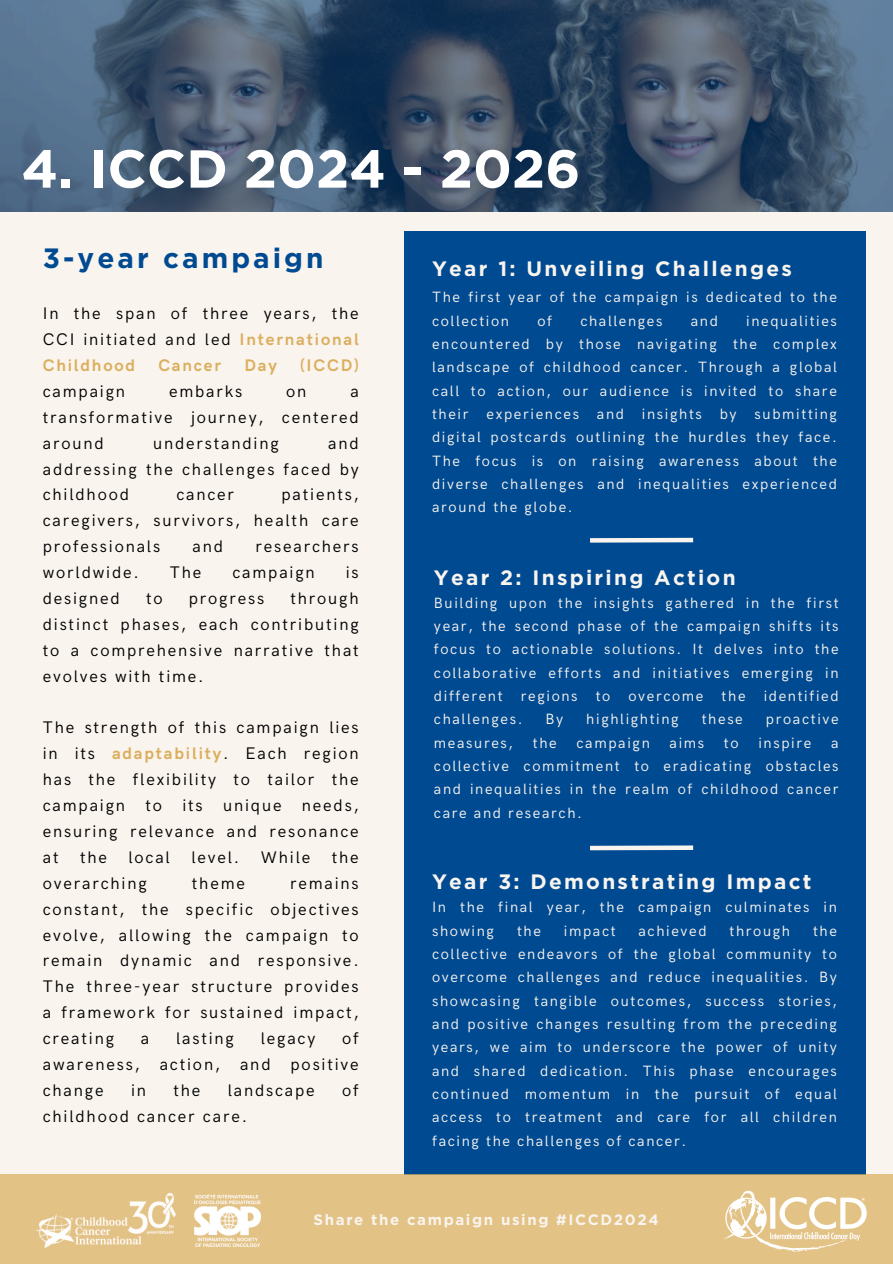
<style>
.page{position:relative;width:893px;height:1264px;background:#fff}
.page>*{position:absolute;margin:0;border:0;box-sizing:border-box;transform-origin:0 0}
.t1{font:700 53.25px "Gotham";color:#fff}
.t2{font:700 27.9px "Gotham";letter-spacing:.11em;color:#004a92}
.t3{font:700 20.85px "Gotham";letter-spacing:.11em;color:#f9f4ee}
.t4{font:16.8px/25.8px "HK Grotesk";letter-spacing:.11em;color:#000;text-align:justify}
.t5{font:700 16.8px "HK Grotesk";letter-spacing:.11em;color:#dbae5c}
.t6{font:15px/23.4px "HK Grotesk";letter-spacing:.11em;color:#f9f4ee;text-align:justify}
.t7{font:700 15px "Gotham";letter-spacing:.11em;color:#f9f4ee}
.s1{font-weight:700;color:#dbae5c}
</style>
<div class="page">
<div style="left:0;top:0;width:892px;height:1263px;background:#f9f4ee"></div>
<svg style="left:0;top:0;width:892px;height:212px;background:#40566e"></svg>
<div style="left:404px;top:231px;width:462px;height:943px;background:#004a92"></div>
<hr style="left:590px;top:538px;width:103px;height:4px;background:#f9f4ee">
<div style="left:590px;top:845px;width:103px;height:5px;background:#f9f4ee"></div>
<div style="left:0;top:1174px;width:892px;height:89px;background:#e3c286"></div>
<svg style="left:724px;top:1190px;width:142px;height:62px"></svg>
<img style="left:194px;top:1194px;width:67px;height:52px">
<img style="left:36px;top:1193px;width:139px;height:55px">
<h1 class="t1" style="left:22px;top:133px;width:560px">4. ICCD 2024 - 2026</h1>
<h2 class="t2" style="left:43px;top:239px;width:282px">3-year campaign</h2>
<p class="t4" style="left:43px;top:299px;width:317px">In the span of three years, the CCI initiated and led <span class="s1">International Childhood</span></p>
<p class="t5" style="left:158px;top:352px;width:64px">Cancer</p>
<p class="t5" style="left:244px;top:352px;width:34px">Day</p>
<p class="t5" style="left:300px;top:352px;width:60px">(ICCD)</p>
<p class="t4" style="left:43px;top:377px;width:84px">campaign</p>
<p class="t4" style="left:169px;top:377px;width:75px">embarks</p>
<p class="t4" style="left:286px;top:377px;width:22px">on</p>
<p class="t4" style="left:43px;top:377px;width:317px;text-indent:307px">a transformative journey, centered around</p>
<p class="t4" style="left:43px;top:428px;width:317px;text-indent:285px">and addressing the challenges faced by childhood</p>
<p class="t4" style="left:153px;top:428px;width:127px">understanding</p>
<p class="t4" style="left:43px;top:480px;width:317px;text-indent:239px">patients, caregivers, survivors, health care professionals</p>
<p class="t4" style="left:176px;top:480px;width:59px">cancer</p>
<p class="t4" style="left:192px;top:532px;width:32px">and</p>
<p class="t4" style="left:255px;top:532px;width:105px">researchers</p>
<p class="t4" style="left:43px;top:558px;width:98px">worldwide.</p>
<p class="t4" style="left:170px;top:558px;width:33px">The</p>
<p class="t4" style="left:232px;top:558px;width:84px">campaign</p>
<p class="t4" style="left:346px;top:558px;width:14px">is</p>
<p class="t4" style="left:43px;top:584px;width:79px">designed</p>
<p class="t4" style="left:146px;top:584px;width:18px">to</p>
<p class="t4" style="left:189px;top:584px;width:77px">progress</p>
<p class="t4" style="left:43px;top:584px;width:317px;text-indent:248px">through distinct phases, each contributing to a comprehensive narrative that evolves with time.</p>
<p class="t4" style="left:43px;top:713px;width:317px">The strength of this campaign lies in its <span class="s1">adaptability</span>. Each region has the flexibility to tailor the campaign to its unique needs, ensuring relevance and resonance at</p>
<p class="t4" style="left:80px;top:842px;width:28px">the</p>
<p class="t4" style="left:128px;top:842px;width:43px">local</p>
<p class="t4" style="left:191px;top:842px;width:49px">level.</p>
<p class="t4" style="left:261px;top:842px;width:51px">While</p>
<p class="t4" style="left:332px;top:842px;width:28px">the</p>
<p class="t4" style="left:43px;top:868px;width:105px">overarching</p>
<p class="t4" style="left:192px;top:868px;width:55px">theme</p>
<p class="t4" style="left:43px;top:868px;width:317px;text-indent:247px">remains constant, the specific objectives evolve, allowing the campaign to remain dynamic and responsive.<br>The three-year structure provides a framework for sustained impact, creating</p>
<p class="t4" style="left:43px;top:1024px;width:317px;text-indent:299px">of awareness, action, and positive change</p>
<p class="t4" style="left:141px;top:1024px;width:10px">a</p>
<p class="t4" style="left:176px;top:1024px;width:59px">lasting</p>
<p class="t4" style="left:261px;top:1024px;width:56px">legacy</p>
<p class="t4" style="left:131px;top:1075px;width:17px">in</p>
<p class="t4" style="left:173px;top:1075px;width:28px">the</p>
<p class="t4" style="left:228px;top:1075px;width:88px">landscape</p>
<p class="t4" style="left:342px;top:1075px;width:18px">of</p>
<p class="t4" style="left:43px;top:1101px;width:206px">childhood cancer care.</p>
<h3 class="t3" style="left:432px;top:255px;width:361px">Year 1: Unveiling Challenges</h3>
<p class="t6" style="left:432px;top:284px;width:406px">The first year of the campaign is dedicated to the collection</p>
<p class="t6" style="left:537px;top:307px;width:16px">of</p>
<p class="t6" style="left:580px;top:307px;width:84px">challenges</p>
<p class="t6" style="left:690px;top:307px;width:29px">and</p>
<p class="t6" style="left:432px;top:307px;width:406px;text-indent:314px">inequalities encountered by those navigating the complex landscape of childhood cancer. Through a global call to action, our audience is invited to share their experiences and insights by submitting digital postcards outlining the hurdles they face.<br>The focus is on raising awareness about the diverse challenges and inequalities experienced around the globe.</p>
<h3 class="t3" style="left:434px;top:563px;width:303px">Year 2: Inspiring Action</h3>
<p class="t6" style="left:434px;top:589px;width:406px">Building upon the insights gathered in the first year, the second phase of the campaign shifts its focus to actionable solutions. It delves into the collaborative efforts and initiatives emerging in different regions to overcome the identified challenges.</p>
<p class="t6" style="left:545px;top:706px;width:19px">By</p>
<p class="t6" style="left:586px;top:706px;width:94px">highlighting</p>
<p class="t6" style="left:701px;top:706px;width:43px">these</p>
<p class="t6" style="left:765px;top:706px;width:74px">proactive</p>
<p class="t6" style="left:434px;top:729px;width:81px">measures,</p>
<p class="t6" style="left:533px;top:729px;width:25px">the</p>
<p class="t6" style="left:576px;top:729px;width:75px">campaign</p>
<p class="t6" style="left:669px;top:729px;width:36px">aims</p>
<p class="t6" style="left:724px;top:729px;width:16px">to</p>
<p class="t6" style="left:758px;top:729px;width:54px">inspire</p>
<p class="t6" style="left:434px;top:729px;width:406px;text-indent:397px">a collective commitment to eradicating obstacles and inequalities in the realm of childhood cancer care and research.</p>
<h3 class="t3" style="left:432px;top:867px;width:381px">Year 3: Demonstrating Impact</h3>
<p class="t6" style="left:432px;top:894px;width:406px">In the final year, the campaign culminates in showing</p>
<p class="t6" style="left:432px;top:917px;width:406px;text-indent:381px">the collective endeavors of the global community to overcome challenges and reduce inequalities. By showcasing tangible outcomes, success stories, and positive changes resulting from the preceding years, we aim to underscore the power of unity and shared dedication. This phase encourages continued momentum in the pursuit of equal access to treatment and care for all children facing the challenges of cancer.</p>
<p class="t6" style="left:517px;top:917px;width:25px">the</p>
<p class="t6" style="left:563px;top:917px;width:53px">impact</p>
<p class="t6" style="left:638px;top:917px;width:69px">achieved</p>
<p class="t6" style="left:729px;top:917px;width:62px">through</p>
<p class="t7" style="left:313px;top:1209px;width:346px">Share the campaign using #ICCD2024</p>
</div>
